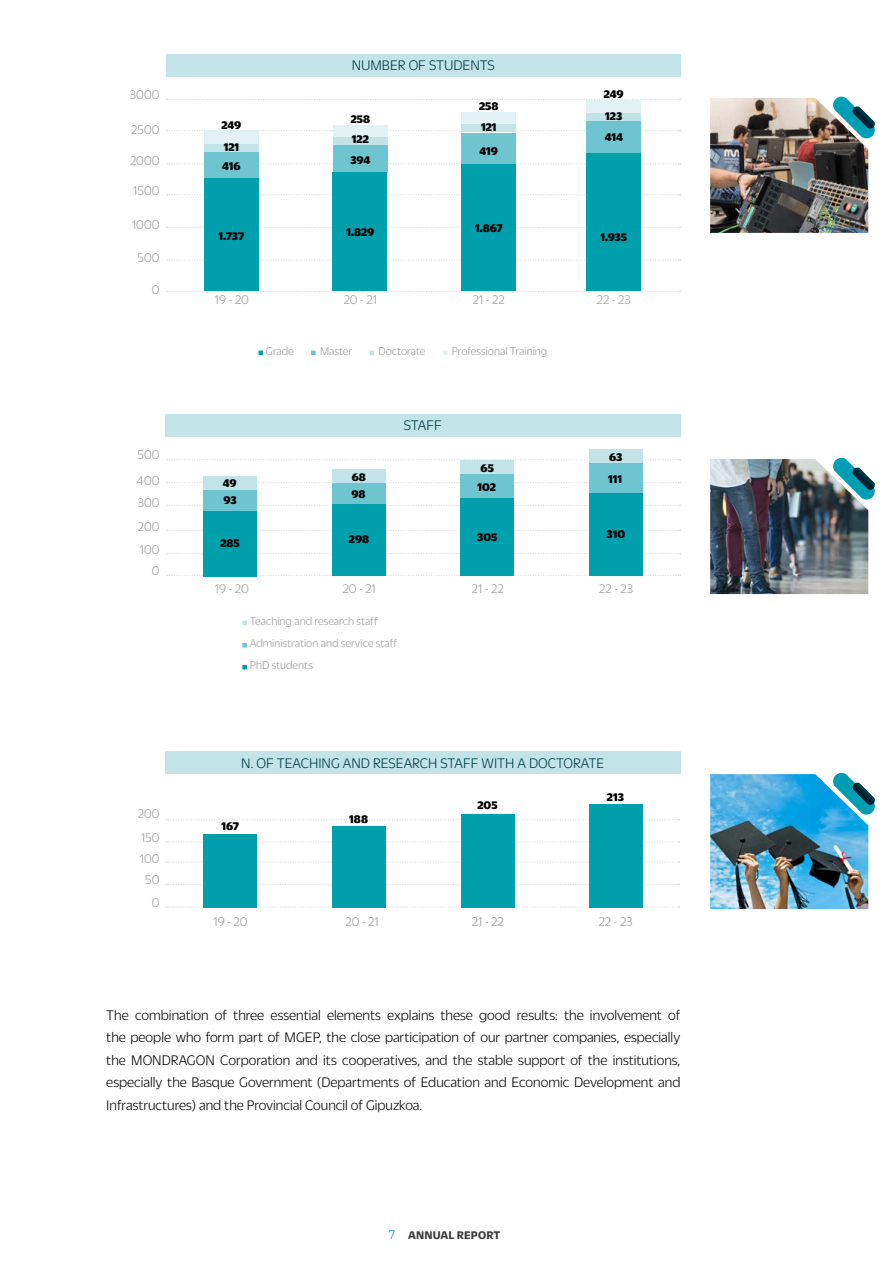
<style>
.page{position:relative;width:893px;height:1263px;background:#fff}
.page>*{position:absolute;margin:0;border:0;box-sizing:border-box;transform-origin:0 0}
.t1{font:300 15px/22.5px "Duplicate Sans";color:#000;text-align:justify}
.t2{font:300 15px "Duplicate Sans";color:#003843}
.t3{font:300 13.5px/22.2px "Duplicate Sans";color:#9d9d9c}
.t4{font:300 12px "Duplicate Sans";color:#9d9d9c}
.t5{font:800 12px "Duplicate Sans";letter-spacing:-.005em;color:#000}
.t6{font:700 12px "Duplicate Sans";letter-spacing:.01em;color:#3c3c3b}
.s1{font-family:"Duplicate Slab";font-weight:300;font-size:13.5px;color:#009fac}
</style>
<div class="page">
<svg style="left:167px;top:482px;width:514px;height:1px"></svg>
<svg style="left:167px;top:505px;width:514px;height:1px"></svg>
<svg style="left:167px;top:530px;width:514px;height:1px"></svg>
<svg style="left:167px;top:553px;width:514px;height:1px"></svg>
<svg style="left:167px;top:575px;width:514px;height:1px"></svg>
<div style="left:332px;top:503px;width:54px;height:72px;background:#009fac"></div>
<div style="left:589px;top:493px;width:53px;height:82px;background:#009fac"></div>
<div style="left:460px;top:497px;width:54px;height:78px;background:#009fac"></div>
<div style="left:165px;top:414px;width:515px;height:22px;background:#c2e4e8"></div>
<svg style="left:242px;top:664px;width:5px;height:6px"></svg>
<svg style="left:242px;top:643px;width:5px;height:5px"></svg>
<svg style="left:242px;top:620px;width:5px;height:5px"></svg>
<svg style="left:167px;top:459px;width:514px;height:1px"></svg>
<div style="left:165px;top:752px;width:515px;height:22px;background:#c2e4e8"></div>
<svg style="left:166px;top:841px;width:514px;height:1px"></svg>
<svg style="left:166px;top:819px;width:514px;height:1px"></svg>
<svg style="left:166px;top:861px;width:514px;height:2px"></svg>
<svg style="left:166px;top:884px;width:514px;height:1px"></svg>
<svg style="left:166px;top:906px;width:514px;height:2px"></svg>
<div style="left:203px;top:510px;width:54px;height:66px;background:#009fac"></div>
<div style="left:203px;top:490px;width:54px;height:20px;background:#6fc5cf"></div>
<div style="left:203px;top:476px;width:54px;height:14px;background:#c2e4e8"></div>
<div style="left:332px;top:469px;width:54px;height:14px;background:#c2e4e8"></div>
<div style="left:589px;top:450px;width:53px;height:13px;background:#c2e4e8"></div>
<div style="left:460px;top:460px;width:54px;height:14px;background:#c2e4e8"></div>
<div style="left:332px;top:483px;width:54px;height:20px;background:#6fc5cf"></div>
<div style="left:589px;top:463px;width:53px;height:30px;background:#6fc5cf"></div>
<div style="left:460px;top:474px;width:54px;height:24px;background:#6fc5cf"></div>
<div style="left:204px;top:834px;width:53px;height:74px;background:#009fac"></div>
<div style="left:589px;top:804px;width:54px;height:104px;background:#009fac"></div>
<div style="left:461px;top:814px;width:54px;height:94px;background:#009fac"></div>
<div style="left:332px;top:827px;width:54px;height:81px;background:#009fac"></div>
<div style="left:166px;top:54px;width:514px;height:22px;background:#c2e4e8"></div>
<svg style="left:167px;top:99px;width:514px;height:1px"></svg>
<svg style="left:167px;top:130px;width:514px;height:1px"></svg>
<svg style="left:167px;top:163px;width:514px;height:1px"></svg>
<svg style="left:167px;top:194px;width:514px;height:1px"></svg>
<svg style="left:167px;top:227px;width:514px;height:1px"></svg>
<svg style="left:167px;top:260px;width:514px;height:1px"></svg>
<svg style="left:167px;top:291px;width:514px;height:1px"></svg>
<svg style="left:258px;top:350px;width:6px;height:6px"></svg>
<svg style="left:443px;top:350px;width:5px;height:5px"></svg>
<svg style="left:311px;top:350px;width:5px;height:6px"></svg>
<svg style="left:369px;top:350px;width:5px;height:5px"></svg>
<div style="left:205px;top:130px;width:54px;height:15px;background:#e2f2f4"></div>
<div style="left:205px;top:152px;width:54px;height:28px;background:#6fc5cf"></div>
<div style="left:205px;top:178px;width:54px;height:113px;background:#009fac"></div>
<div style="left:205px;top:144px;width:54px;height:8px;background:#c2e4e8"></div>
<div style="left:333px;top:125px;width:54px;height:13px;background:#e2f2f4"></div>
<div style="left:587px;top:100px;width:54px;height:13px;background:#e2f2f4"></div>
<div style="left:462px;top:112px;width:54px;height:13px;background:#e2f2f4"></div>
<div style="left:333px;top:145px;width:54px;height:27px;background:#6fc5cf"></div>
<div style="left:587px;top:121px;width:54px;height:34px;background:#6fc5cf"></div>
<div style="left:462px;top:133px;width:54px;height:33px;background:#6fc5cf"></div>
<div style="left:333px;top:172px;width:54px;height:119px;background:#009fac"></div>
<div style="left:586px;top:153px;width:54px;height:138px;background:#009fac"></div>
<div style="left:461px;top:164px;width:54px;height:127px;background:#009fac"></div>
<div style="left:333px;top:137px;width:54px;height:8px;background:#c2e4e8"></div>
<div style="left:587px;top:113px;width:54px;height:8px;background:#c2e4e8"></div>
<div style="left:462px;top:125px;width:54px;height:7px;background:#c2e4e8"></div>
<img style="left:710px;top:98px;width:158px;height:135px">
<svg style="left:832px;top:96px;width:43px;height:43px"></svg>
<img style="left:710px;top:459px;width:158px;height:135px">
<svg style="left:832px;top:457px;width:43px;height:43px"></svg>
<img style="left:710px;top:774px;width:158px;height:135px">
<svg style="left:832px;top:772px;width:43px;height:43px"></svg>
<p class="t3" style="left:130px;top:83px;width:31px">3000</p>
<p class="t3" style="left:131px;top:118px;width:30px">2500</p>
<p class="t3" style="left:130px;top:149px;width:31px">2000</p>
<p class="t3" style="left:133px;top:179px;width:28px">1500</p>
<p class="t3" style="left:132px;top:213px;width:29px">1000</p>
<p class="t3" style="left:138px;top:246px;width:23px">500</p>
<p class="t3" style="left:152px;top:278px;width:9px">0</p>
<p class="t3" style="left:138px;top:443px;width:23px">500</p>
<p class="t3" style="left:137px;top:468px;width:24px">400<br>300</p>
<p class="t3" style="left:138px;top:515px;width:23px;line-height:22.8px">200<br>100</p>
<p class="t3" style="left:152px;top:559px;width:9px">0</p>
<p class="t3" style="left:138px;top:802px;width:23px">200</p>
<p class="t3" style="left:140px;top:846px;width:21px;text-align:right">100<br>50<br>0</p>
<p class="t3" style="left:141px;top:825px;width:20px">150</p>
<p class="t2" style="left:352px;top:56px;width:145px">NUMBER OF STUDENTS</p>
<p class="t5" style="left:604px;top:86px;width:21px">249</p>
<p class="t5" style="left:479px;top:98px;width:21px">258</p>
<p class="t5" style="left:222px;top:116px;width:21px">249</p>
<p class="t5" style="left:351px;top:110px;width:21px">258</p>
<p class="t5" style="left:481px;top:118px;width:17px">121</p>
<p class="t5" style="left:605px;top:108px;width:19px">123</p>
<p class="t5" style="left:224px;top:139px;width:17px">121</p>
<p class="t5" style="left:222px;top:158px;width:20px">416</p>
<p class="t5" style="left:352px;top:131px;width:18px">122</p>
<p class="t5" style="left:350px;top:152px;width:22px">394</p>
<p class="t5" style="left:480px;top:143px;width:20px">419</p>
<p class="t5" style="left:605px;top:128px;width:20px">414</p>
<p class="t5" style="left:218px;top:227px;width:27px">1.737</p>
<p class="t5" style="left:346px;top:224px;width:30px">1.829</p>
<p class="t5" style="left:475px;top:220px;width:29px">1.867</p>
<p class="t5" style="left:601px;top:229px;width:28px">1.935</p>
<p class="t3" style="left:215px;top:287px;width:35px">19 - 20</p>
<p class="t3" style="left:344px;top:287px;width:35px">20 - 21</p>
<p class="t3" style="left:473px;top:287px;width:33px">21 - 22</p>
<p class="t3" style="left:597px;top:287px;width:35px">22 - 23</p>
<p class="t4" style="left:266px;top:343px;width:30px">Grade</p>
<p class="t4" style="left:320px;top:343px;width:34px">Master</p>
<p class="t4" style="left:378px;top:343px;width:48px">Doctorate</p>
<p class="t4" style="left:452px;top:343px;width:97px">Professional Training</p>
<p class="t2" style="left:404px;top:416px;width:40px">STAFF</p>
<p class="t5" style="left:609px;top:449px;width:15px">63</p>
<p class="t5" style="left:223px;top:474px;width:15px">49</p>
<p class="t5" style="left:224px;top:491px;width:15px">93</p>
<p class="t5" style="left:352px;top:469px;width:16px">68</p>
<p class="t5" style="left:351px;top:486px;width:16px">98</p>
<p class="t5" style="left:481px;top:459px;width:15px">65</p>
<p class="t5" style="left:477px;top:479px;width:20px">102</p>
<p class="t5" style="left:608px;top:471px;width:15px">111</p>
<p class="t5" style="left:220px;top:535px;width:21px">285</p>
<p class="t5" style="left:349px;top:531px;width:22px">298</p>
<p class="t5" style="left:477px;top:528px;width:22px">305</p>
<p class="t5" style="left:606px;top:526px;width:20px">310</p>
<p class="t3" style="left:215px;top:577px;width:35px">19 - 20</p>
<p class="t3" style="left:343px;top:577px;width:35px">20 - 21</p>
<p class="t3" style="left:472px;top:577px;width:33px">21 - 22</p>
<p class="t3" style="left:599px;top:577px;width:35px">22 - 23</p>
<p class="t4" style="left:250px;top:613px;width:129px">Teaching and research staff</p>
<p class="t4" style="left:250px;top:636px;width:149px">Administration and service staff</p>
<p class="t4" style="left:250px;top:658px;width:65px">PhD students</p>
<p class="t2" style="left:241px;top:754px;width:364px">N. OF TEACHING AND RESEARCH STAFF WITH A DOCTORATE</p>
<p class="t5" style="left:222px;top:817px;width:19px">167</p>
<p class="t3" style="left:213px;top:910px;width:35px">19 - 20</p>
<p class="t5" style="left:349px;top:811px;width:20px">188</p>
<p class="t5" style="left:478px;top:797px;width:22px">205</p>
<p class="t5" style="left:607px;top:788px;width:19px">213</p>
<p class="t3" style="left:346px;top:910px;width:35px">20 - 21</p>
<p class="t3" style="left:472px;top:910px;width:33px">21 - 22</p>
<p class="t3" style="left:599px;top:910px;width:35px">22 - 23</p>
<p class="t1" style="left:106px;top:1003px;width:576px">The combination of three essential elements explains these good results: the involvement of the people who form part of MGEP, the close participation of our partner companies, especially the MONDRAGON Corporation and its cooperatives, and the stable support of the institutions, especially the Basque Government (Departments of Education and Economic Development and Infrastructures) and the Provincial Council of Gipuzkoa.</p>
<p class="t6" style="left:389px;top:1227px;width:113px"><span class="s1">7</span> ANNUAL REPORT</p>
</div>
